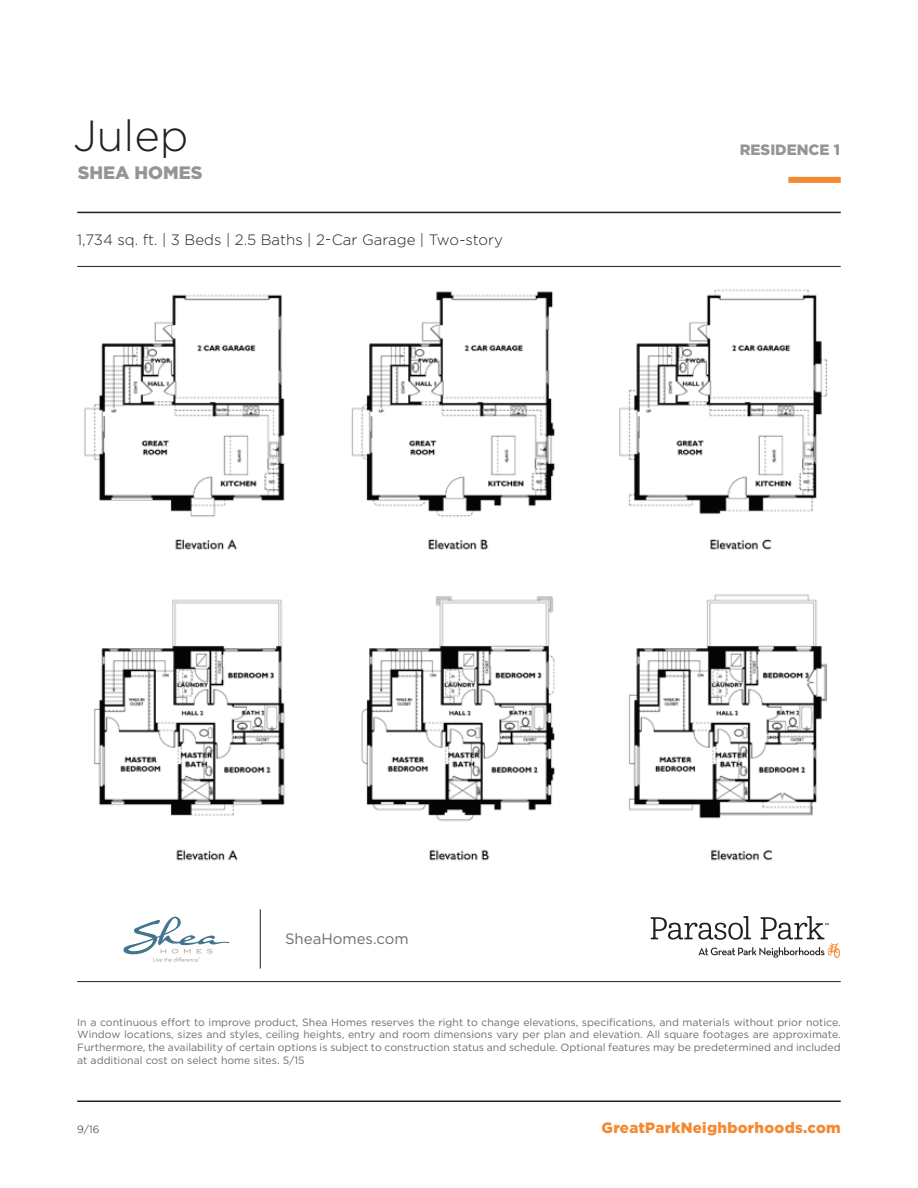
<style>
.page{position:relative;width:918px;height:1188px;background:#fff}
.page>*{position:absolute;margin:0;border:0;box-sizing:border-box;transform-origin:0 0}
.t1{font:300 43.5px "Gotham";color:#231f20}
.t2{font:900 18px "Gotham";color:#939598}
.t3{font:300 15px "Gotham";color:#231f20}
.t4{font:900 15px "Gotham";letter-spacing:.02em;color:#f58932}
.t5{font:15px "Gotham";color:#6c6d70}
.t6{font:900 15px "Gotham";color:#939598}
.t7{font:10.5px/12.6px "Gotham";color:#6c6d70;text-align:justify}
.t8{font:300 10.5px "Gotham";color:#231f20}
</style>
<div class="page">
<hr style="left:77px;top:212px;width:764px;height:1px;background:#231f20">
<div style="left:788px;top:177px;width:53px;height:6px;background:#f58932"></div>
<hr style="left:77px;top:1101px;width:764px;height:1px;background:#231f20">
<hr style="left:77px;top:266px;width:764px;height:1px;background:#231f20">
<hr style="left:77px;top:981px;width:764px;height:1px;background:#231f20">
<hr style="left:260px;top:909px;width:1px;height:60px;background:#231f20">
<img style="left:84px;top:289px;width:743px;height:261px">
<img style="left:94px;top:594px;width:733px;height:267px">
<svg style="left:123px;top:916px;width:107px;height:46px"></svg>
<svg style="left:651px;top:916px;width:189px;height:42px"></svg>
<h1 class="t1" style="left:73px;top:109px;width:117px">Julep</h1>
<h2 class="t2" style="left:78px;top:160px;width:126px">SHEA HOMES</h2>
<h3 class="t3" style="left:77px;top:230px;width:427px">1,734 sq. ft. | 3 Beds | 2.5 Baths | 2-Car Garage | Two-story</h3>
<h3 class="t6" style="left:740px;top:139px;width:102px">RESIDENCE 1</h3>
<h3 class="t5" style="left:285px;top:929px;width:125px">SheaHomes.com</h3>
<p class="t7" style="left:77px;top:1016px;width:765px">In a continuous effort to improve product, Shea Homes reserves the right to change elevations, specifications, and materials without prior notice.<br>Window locations, sizes and styles, ceiling heights, entry and room dimensions vary per plan and elevation. All square footages are approximate.<br>Furthermore, the availability of certain options is subject to construction status and schedule. Optional features may be predetermined and included at additional cost on select home sites. 5/15</p>
<p class="t8" style="left:77px;top:1123px;width:24px">9/16</p>
<h3 class="t4" style="left:602px;top:1118px;width:241px">GreatParkNeighborhoods.com</h3>
</div>
